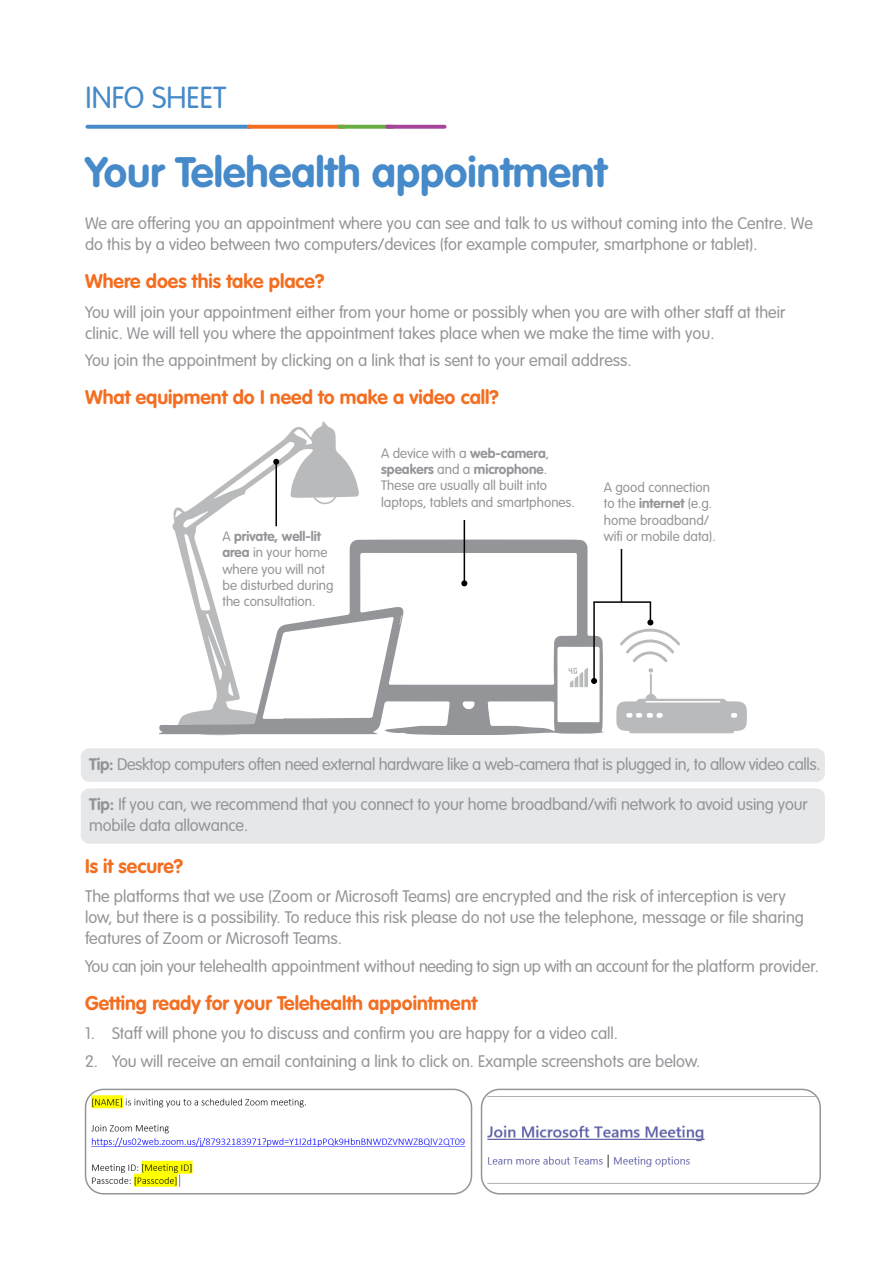
<style>
.page{position:relative;width:893px;height:1263px;background:#fff}
.page>*{position:absolute;margin:0;border:0;box-sizing:border-box;transform-origin:0 0}
.t1{font:700 42px "VAG Rounded Std";color:#468ac9}
.t2{font:300 30px "VAG Rounded Std";color:#468ac9}
.t3{font:700 19.5px "VAG Rounded Std";color:#f36e21}
.t4{font:300 16.5px/21px "VAG Rounded Std";color:#939598}
.t5{font:300 16.5px "VAG Rounded Std";letter-spacing:-.025em;color:#939598}
.t6{font:300 13.5px/16.2px "VAG Rounded Std";color:#939598}
.t7{font:700 13.5px "VAG Rounded Std";color:#939598}
.s1{font-weight:700}
.s2{font-weight:300}
</style>
<div class="page">
<div style="left:81px;top:748px;width:744px;height:34px;background:#e6e7e9;border-radius:9px"></div>
<div style="left:81px;top:788px;width:744px;height:56px;background:#e6e7e9;border-radius:9px"></div>
<svg style="left:86px;top:125px;width:166px;height:4px"></svg>
<svg style="left:247px;top:125px;width:99px;height:4px"></svg>
<svg style="left:338px;top:125px;width:56px;height:4px"></svg>
<svg style="left:385px;top:125px;width:61px;height:4px"></svg>
<svg style="left:616px;top:668px;width:131px;height:65px"></svg>
<svg style="left:172px;top:421px;width:187px;height:119px"></svg>
<svg style="left:159px;top:540px;width:444px;height:195px"></svg>
<hr style="left:464px;top:520px;width:1px;height:63px;background:#000">
<svg style="left:461px;top:580px;width:6px;height:6px"></svg>
<hr style="left:593px;top:602px;width:2px;height:79px;background:#000">
<svg style="left:569px;top:668px;width:28px;height:19px"></svg>
<svg style="left:620px;top:602px;width:60px;height:60px"></svg>
<hr style="left:275px;top:462px;width:2px;height:64px;background:#000">
<svg style="left:273px;top:459px;width:6px;height:6px"></svg>
<hr style="left:593px;top:601px;width:58px;height:2px;background:#000">
<hr style="left:621px;top:549px;width:1px;height:53px;background:#000">
<img style="left:86px;top:1089px;width:385px;height:105px">
<div style="left:85px;top:1089px;width:387px;height:105px;border:2px solid #939598;border-radius:18px"></div>
<img style="left:481px;top:1089px;width:339px;height:104px">
<div style="left:481px;top:1089px;width:340px;height:105px;border:2px solid #939598;border-radius:18px"></div>
<p class="t2" style="left:86px;top:80px;width:142px">INFO SHEET</p>
<p class="t1" style="left:85px;top:147px;width:523px">Your Telehealth appointment</p>
<p class="t4" style="left:85px;top:213px;width:729px">We are offering you an appointment where you can see and talk to us without coming into the Centre. We do this by a video between two computers/devices (for example computer, smartphone or tablet).</p>
<p class="t3" style="left:85px;top:270px;width:241px">Where does this take place?</p>
<p class="t4" style="left:85px;top:302px;width:702px">You will join your appointment either from your home or possibly when you are with other staff at their clinic. We will tell you where the appointment takes place when we make the time with you.</p>
<p class="t4" style="left:85px;top:350px;width:548px">You join the appointment by clicking on a link that is sent to your email address.</p>
<p class="t3" style="left:85px;top:386px;width:415px">What equipment do I need to make a video call?</p>
<p class="t6" style="left:381px;top:446px;width:195px">A device with a <span class="s1">web-camera</span>, <span class="s1">speakers</span> and a <span class="s1">microphone</span>.<br>These are usually all built into laptops, tablets and smartphones.</p>
<p class="t6" style="left:604px;top:480px;width:110px">A good connection to the <span class="s1">internet</span> (e.g. home broadband/</p>
<p class="t7" style="left:223px;top:528px;width:100px"><span class="s2">A</span> private, well-lit</p>
<p class="t6" style="left:604px;top:528px;width:113px">wifi or mobile data).</p>
<p class="t6" style="left:223px;top:545px;width:113px"><span class="s1">area</span> in your home where you will not be disturbed during the consultation.</p>
<p class="t5" style="left:89px;top:754px;width:733px"><span class="s1">Tip:</span> Desktop computers often need external hardware like a web-camera that is plugged in, to allow video calls.</p>
<p class="t4" style="left:89px;top:794px;width:720px"><span class="s1">Tip:</span> If you can, we recommend that you connect to your home broadband/wifi network to avoid using your mobile data allowance.</p>
<p class="t3" style="left:85px;top:855px;width:100px">Is it secure?</p>
<p class="t4" style="left:85px;top:887px;width:720px">The platforms that we use (Zoom or Microsoft Teams) are encrypted and the risk of interception is very low, but there is a possibility. To reduce this risk please do not use the telephone, message or file sharing features of Zoom or Microsoft Teams.</p>
<p class="t4" style="left:85px;top:956px;width:735px">You can join your telehealth appointment without needing to sign up with an account for the platform provider.</p>
<p class="t3" style="left:85px;top:991px;width:394px">Getting ready for your Telehealth appointment</p>
<p class="t4" style="left:85px;top:1024px;width:534px">1. Staff will phone you to discuss and confirm you are happy for a video call.</p>
<p class="t4" style="left:85px;top:1051px;width:617px">2. You will receive an email containing a link to click on. Example screenshots are below.</p>
</div>
